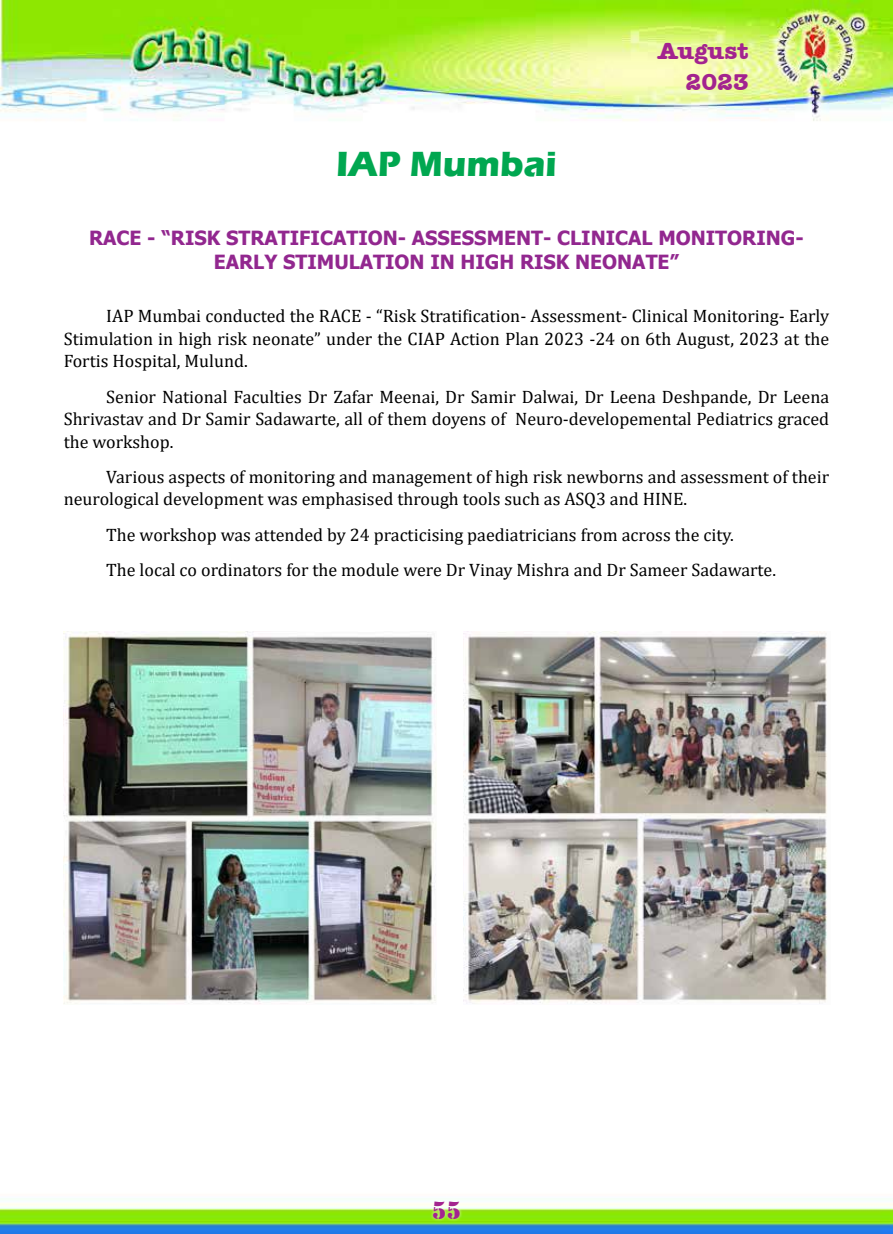
<style>
.page{position:relative;width:893px;height:1234px;background:#fff}
.page>*{position:absolute;margin:0;border:0;box-sizing:border-box;transform-origin:0 0}
.t1{font:700 36px "Eras ITC";color:#00a750}
.t2{font:25.5px "Army";color:#a3238f}
.t3{font:700 24px/30.6px "Amer Typewriter IT Cby BT";color:#a3238f;text-align:right}
.t4{font:700 19.5px/24px "Tahoma";color:#92278f}
.t5{font:18px/22.5px "Cambria";color:#000;text-align:justify}
.t6{font:700 18px "Amer Typewriter IT Cby BT";color:#a3238f}
</style>
<div class="page">
<img style="left:0;top:0;width:893px;height:1233px">
<div style="left:430px;top:1198px;width:33px;height:23px;background:#fff;opacity:.75"></div>
<img style="left:64px;top:631px;width:372px;height:373px">
<img style="left:463px;top:631px;width:367px;height:373px">
<h1 class="t1" style="left:336px;top:143px;width:222px">IAP Mumbai</h1>
<h3 class="t3" style="left:658px;top:35px;width:92px">August<br>2023</h3>
<p class="t6" style="left:650px;top:39px;width:56px">Vol. 1</p>
<p class="t4" style="left:89px;top:226px;width:540px">RACE - “RISK STRATIFICATION- ASSESSMENT- CLINICAL</p>
<p class="t4" style="left:214px;top:226px;width:591px;text-indent:445px">MONITORING-<br>EARLY STIMULATION IN HIGH RISK NEONATE”</p>
<p class="t5" style="left:64px;top:305px;width:767px;text-indent:43px">IAP Mumbai conducted the RACE - “Risk Stratification- Assessment- Clinical Monitoring- Early Stimulation in high risk neonate” under the CIAP Action Plan 2023 -24 on 6th August, 2023 at the Fortis Hospital, Mulund.</p>
<p class="t5" style="left:64px;top:385px;width:767px;text-indent:43px">Senior National Faculties Dr Zafar Meenai, Dr Samir Dalwai, Dr Leena Deshpande, Dr Leena Shrivastav and Dr Samir Sadawarte, all of them doyens of Neuro-developemental Pediatrics graced the workshop.</p>
<p class="t5" style="left:64px;top:465px;width:767px;text-indent:43px">Various aspects of monitoring and management of high risk newborns and assessment of their neurological development was emphasised through tools such as ASQ3 and HINE.</p>
<p class="t5" style="left:106px;top:516px;width:671px;line-height:35.2px">The workshop was attended by 24 practicising paediatricians from across the city.<br>The local co ordinators for the module were Dr Vinay Mishra and Dr Sameer Sadawarte.</p>
<h2 class="t2" style="left:432px;top:1195px;width:31px">55</h2>
</div>
